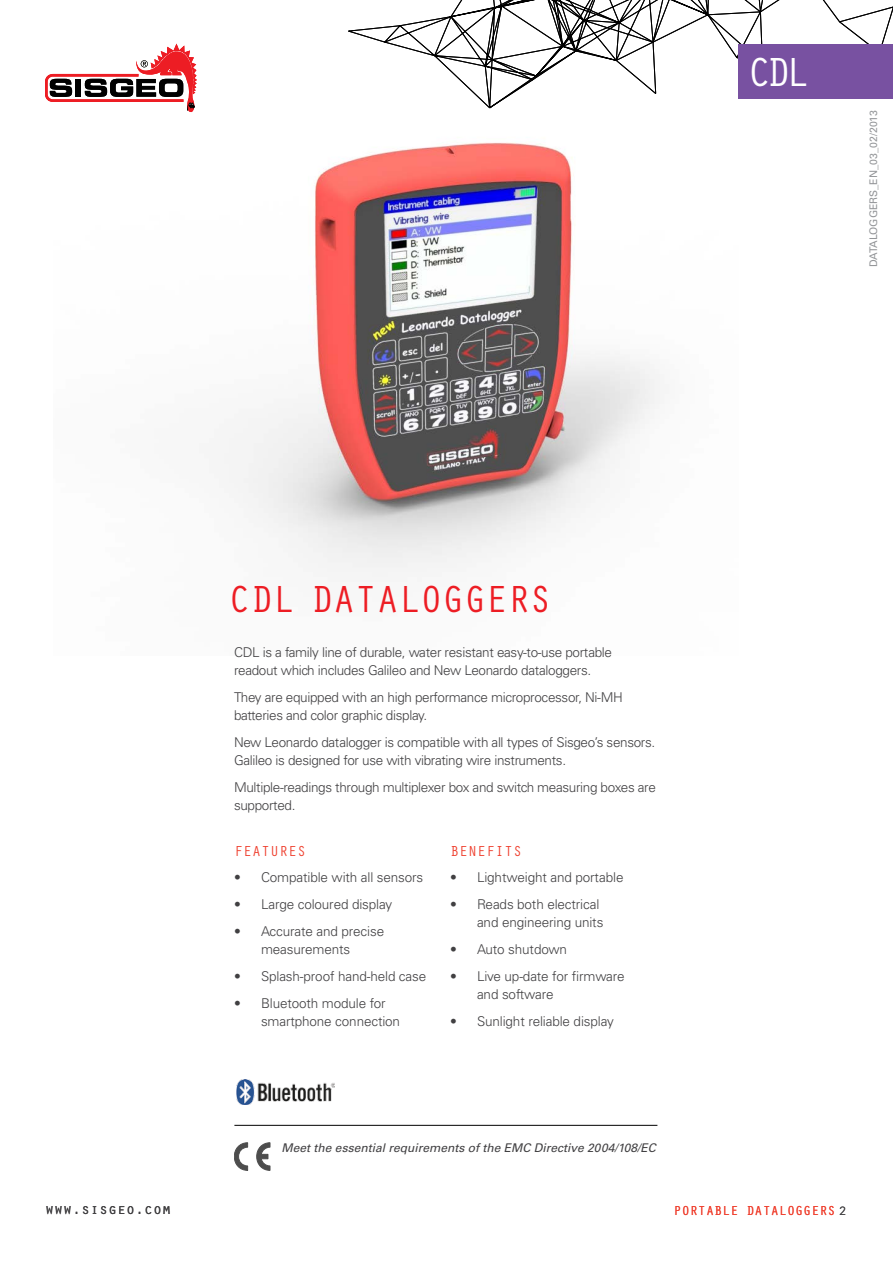
<style>
.page{position:relative;width:893px;height:1263px;background:#fff}
.page>*{position:absolute;margin:0;border:0;box-sizing:border-box;transform-origin:0 0}
.t1{font:42px "Orator Std";color:#fff}
.t2{font:39px "Orator Std";letter-spacing:-.04em;color:#ed1d24}
.t3{font:15px "Orator Std";color:#ef4130}
.t4{font:15px "Orator Std";color:#414042}
.t5{font:300 13.5px/18px "Univers LT Std";letter-spacing:-.025em;color:#414042}
.t6{font:13.5px "Orator Std";color:#ef4130}
.t7{font:italic 12px "Univers LT Std";color:#414042}
.t8{font:10.5px "Univers LT Std";color:#939598}
.s1{font-family:"Univers LT Std";font-weight:300;font-size:12px;color:#414042}
</style>
<div class="page">
<img style="left:224px;top:142px;width:436px;height:435px">
<svg style="left:348px;top:0;width:545px;height:108px"></svg>
<svg style="left:45px;top:45px;width:151px;height:67px"></svg>
<div style="left:738px;top:45px;width:155px;height:54px;background:#7851a1"></div>
<svg style="left:256px;top:1142px;width:14px;height:29px"></svg>
<svg style="left:234px;top:1142px;width:14px;height:29px"></svg>
<hr style="left:234px;top:1125px;width:423px;height:1px;background:#000">
<img style="left:237px;top:1080px;width:97px;height:24px">
<h1 class="t1" style="left:747px;top:42px;width:64px">CDL</h1>
<p class="t8" style="left:867px;top:267px;width:158px;rotate:-90deg">DATALOGGERS_EN_03_02/2013</p>
<p class="t4" style="left:45px;top:1198px;width:127px">www.sisgeo.com</p>
<h2 class="t2" style="left:228px;top:571px;width:326px">CDL DATALOGGERS</h2>
<p class="t5" style="left:234px;top:643px;width:380px">CDL is a family line of durable, water resistant easy-to-use portable readout which includes Galileo and New Leonardo dataloggers.</p>
<p class="t5" style="left:234px;top:688px;width:390px">They are equipped with an high performance microprocessor, Ni-MH batteries and color graphic display.</p>
<p class="t5" style="left:234px;top:733px;width:423px">New Leonardo datalogger is compatible with all types of Sisgeo’s sensors.<br>Galileo is designed for use with vibrating wire instruments.</p>
<p class="t5" style="left:234px;top:778px;width:423px">Multiple-readings through multiplexer box and switch measuring boxes are supported.</p>
<p class="t3" style="left:234px;top:840px;width:73px">FEATU RES</p>
<p class="t5" style="left:234px;top:868px;width:191px">• Compatible with all sensors</p>
<p class="t5" style="left:234px;top:895px;width:160px">• Large coloured display</p>
<p class="t5" style="left:234px;top:922px;width:152px;text-align:center">• Accurate and precise measurements</p>
<p class="t5" style="left:234px;top:967px;width:194px">• Splash-proof hand-held case</p>
<p class="t5" style="left:261px;top:994px;width:141px;text-indent:-27px">• Bluetooth module for smartphone connection</p>
<p class="t3" style="left:450px;top:840px;width:73px">BENEFITS</p>
<p class="t5" style="left:450px;top:868px;width:175px">• Lightweight and portable</p>
<p class="t5" style="left:450px;top:895px;width:155px;text-align:right">• Reads both electrical and engineering units</p>
<p class="t5" style="left:450px;top:940px;width:119px">• Auto shutdown</p>
<p class="t5" style="left:477px;top:967px;width:149px;text-indent:-27px">• Live up-date for firmware and software</p>
<p class="t5" style="left:450px;top:1012px;width:165px">• Sunlight reliable display</p>
<p class="t7" style="left:282px;top:1140px;width:376px">Meet the essential requirements of the EMC Directive 2004/108/EC</p>
<p class="t6" style="left:674px;top:1200px;width:174px">PORTABLE DATALOGGERS <span class="s1">2</span></p>
</div>
